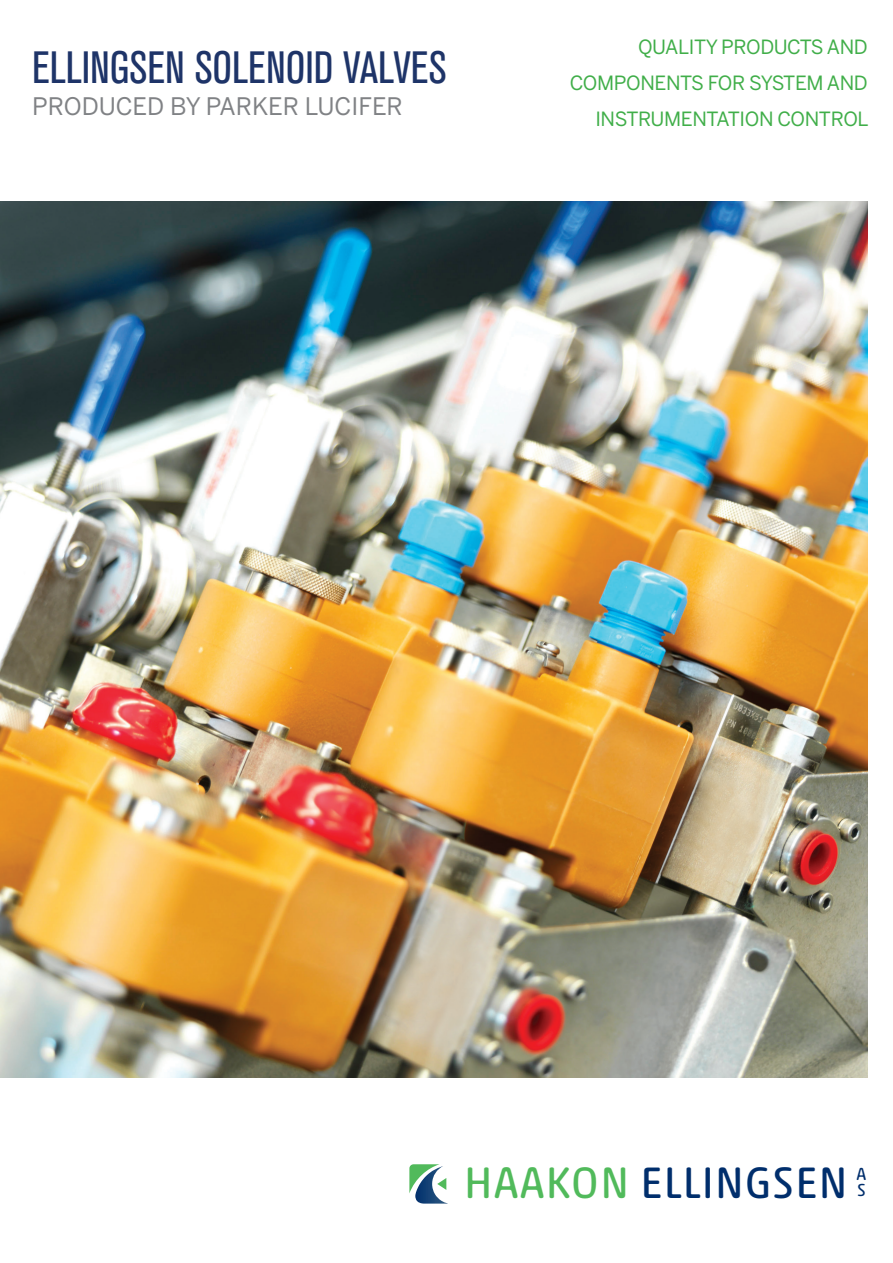
<style>
.page{position:relative;width:893px;height:1263px;background:#fff}
.page>*{position:absolute;margin:0;border:0;box-sizing:border-box;transform-origin:0 0}
.t1{font:condensed 45px "Akzidenz Grotesk BE";color:#1e3468}
.t2{font:44.7px "Akko Rounded Pro";letter-spacing:.025em;color:#002e6c}
.t3{font:24px "Benton Sans";color:#808285}
.t4{font:19.5px/36px "Benton Sans";letter-spacing:-.02em;color:#40ae49;text-align:right}
.t5{font:17.7px "Akko Rounded Pro";color:#002e6c}
.s1{color:#51ba5b}
</style>
<div class="page">
<img style="left:0;top:202px;width:868px;height:875px">
<svg style="left:409px;top:1164px;width:38px;height:39px"></svg>
<p class="t1" style="left:32px;top:42px;width:416px">ELLINGSEN SOLENOID VALVES</p>
<p class="t3" style="left:32px;top:92px;width:372px">PRODUCED BY PARKER LUCIFER</p>
<p class="t4" style="left:570px;top:29px;width:300px">QUALITY PRODUCTS AND<br>COMPONENTS FOR SYSTEM AND<br>INSTRUMENTATION CONTROL</p>
<p class="t2" style="left:464px;top:1156px;width:385px"><span class="s1">HAAKON</span> ELLINGSEN</p>
<p class="t5" style="left:856px;top:1163px;width:11px">A</p>
<p class="t5" style="left:857px;top:1179px;width:10px">S</p>
</div>
